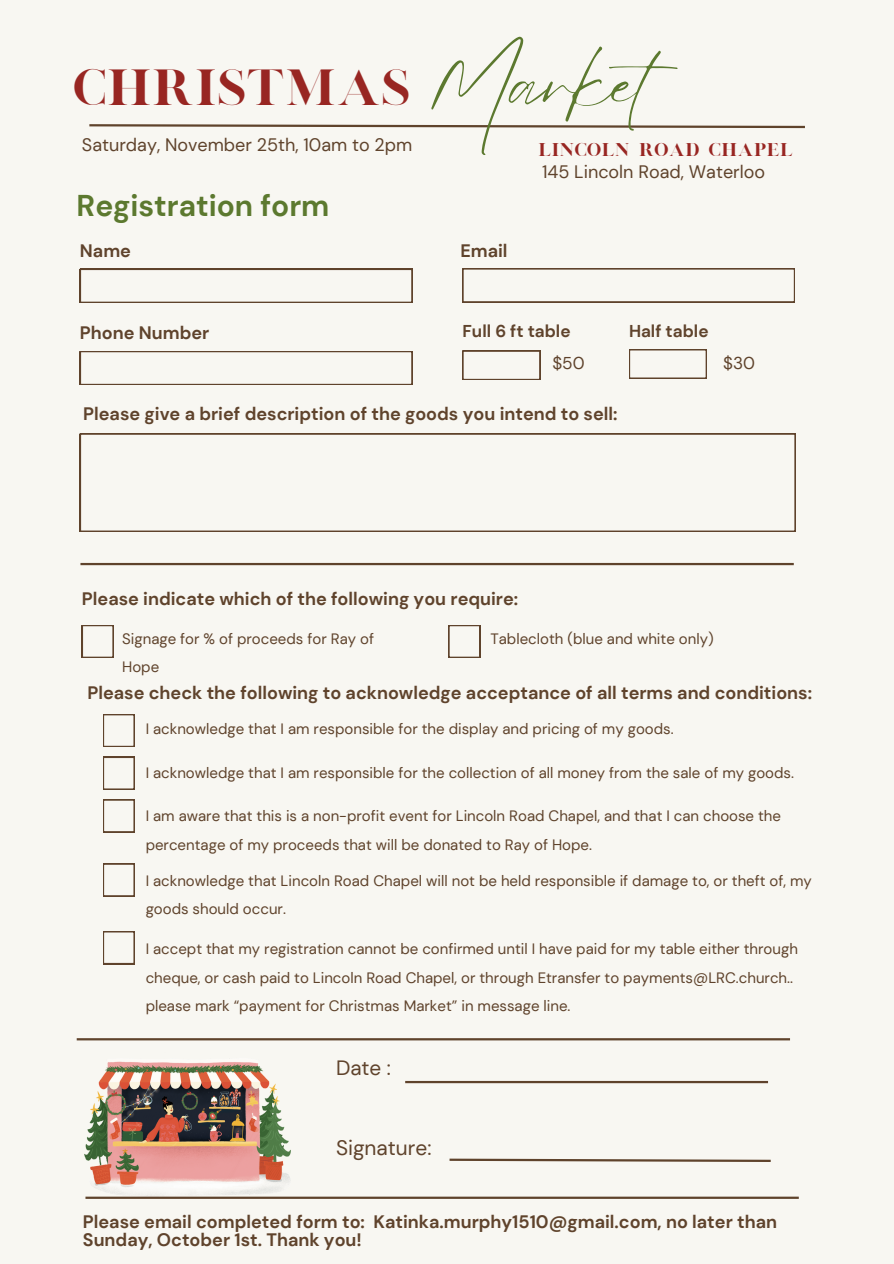
<style>
.page{position:relative;width:894px;height:1264px;background:#fff}
.page>*{position:absolute;margin:0;border:0;box-sizing:border-box;transform-origin:0 0}
.t1{font:71.25px "Eyesome Script";color:#5c792f}
.t2{font:41.25px "London";color:#982622}
.t3{font:700 30px "DM Sans";color:#5c792f}
.t4{font:20.85px "DM Sans";color:#5f432c}
.t5{font:20.7px "DM Sans";color:#5f432c}
.t6{font:700 18px/18px "DM Sans";color:#5f432c}
.t7{font:18px "DM Sans";color:#5f432c}
.t8{font:700 17.1px "DM Sans";color:#5f432c}
.t9{font:17.1px "DM Sans";color:#5f432c}
.t10{font:15px/28.2px "DM Sans";color:#5f432c}
.t11{font:15px "London";color:#982622}
</style>
<div class="page">
<div style="left:0;top:0;width:893px;height:1263px;background:#f8f7f2"></div>
<svg style="left:89px;top:124px;width:716px;height:5px"></svg>
<hr style="left:80px;top:563px;width:713px;height:2px;background:#5f432c">
<svg style="left:80px;top:269px;width:332px;height:34px"></svg>
<svg style="left:80px;top:433px;width:715px;height:98px"></svg>
<svg style="left:462px;top:268px;width:332px;height:34px"></svg>
<svg style="left:80px;top:351px;width:332px;height:34px"></svg>
<svg style="left:462px;top:351px;width:78px;height:29px"></svg>
<svg style="left:82px;top:625px;width:31px;height:32px"></svg>
<svg style="left:103px;top:714px;width:31px;height:33px"></svg>
<svg style="left:103px;top:757px;width:31px;height:32px"></svg>
<svg style="left:103px;top:799px;width:31px;height:33px"></svg>
<svg style="left:448px;top:625px;width:32px;height:32px"></svg>
<hr style="left:77px;top:1038px;width:712px;height:2px;background:#5f432c">
<svg style="left:103px;top:863px;width:31px;height:33px"></svg>
<img style="left:84px;top:1061px;width:206px;height:135px">
<svg style="left:629px;top:349px;width:77px;height:29px"></svg>
<hr style="left:85px;top:1196px;width:713px;height:2px;background:#5f432c">
<svg style="left:449px;top:1158px;width:322px;height:4px"></svg>
<hr style="left:405px;top:1080px;width:362px;height:3px;background:#5f432c">
<svg style="left:103px;top:931px;width:31px;height:33px"></svg>
<p class="t2" style="left:73px;top:59px;width:338px">CHRISTMAS</p>
<p class="t7" style="left:82px;top:133px;width:332px">Saturday, November 25th, 10am to 2pm</p>
<p class="t3" style="left:77px;top:187px;width:254px">Registration form</p>
<p class="t6" style="left:80px;top:241px;width:53px">Name</p>
<p class="t1" style="left:428px;top:36px;width:278px">Market</p>
<p class="t11" style="left:538px;top:140px;width:256px">LINCOLN ROAD CHAPEL</p>
<p class="t6" style="left:460px;top:241px;width:49px">Email</p>
<p class="t7" style="left:542px;top:160px;width:224px">145 Lincoln Road, Waterloo</p>
<p class="t6" style="left:80px;top:324px;width:131px">Phone Number</p>
<p class="t8" style="left:462px;top:320px;width:110px">Full 6 ft table</p>
<p class="t9" style="left:552px;top:352px;width:34px">$50</p>
<p class="t8" style="left:628px;top:320px;width:81px">Half table</p>
<p class="t6" style="left:83px;top:404px;width:535px">Please give a brief description of the goods you intend to sell:</p>
<p class="t9" style="left:723px;top:352px;width:33px">$30</p>
<p class="t6" style="left:82px;top:590px;width:437px">Please indicate which of the following you require:</p>
<p class="t10" style="left:122px;top:624px;width:253px">Signage for % of proceeds for Ray of<br>Hope</p>
<p class="t10" style="left:490px;top:624px;width:225px">Tablecloth (blue and white only)</p>
<p class="t6" style="left:87px;top:683px;width:726px">Please check the following to acknowledge acceptance of all terms and conditions:</p>
<p class="t10" style="left:146px;top:714px;width:529px">I acknowledge that I am responsible for the display and pricing of my goods.</p>
<p class="t10" style="left:146px;top:758px;width:649px">I acknowledge that I am responsible for the collection of all money from the sale of my goods.</p>
<p class="t10" style="left:146px;top:802px;width:636px">I am aware that this is a non-profit event for Lincoln Road Chapel, and that I can choose the percentage of my proceeds that will be donated to Ray of Hope.</p>
<p class="t10" style="left:146px;top:866px;width:667px">I acknowledge that Lincoln Road Chapel will not be held responsible if damage to, or theft of, my goods should occur.</p>
<p class="t10" style="left:146px;top:935px;width:653px">I accept that my registration cannot be confirmed until I have paid for my table either through cheque, or cash paid to Lincoln Road Chapel, or through Etransfer to payments@LRC.church.. please mark “payment for Christmas Market” in message line.</p>
<p class="t5" style="left:336px;top:1054px;width:56px">Date :</p>
<p class="t4" style="left:336px;top:1134px;width:97px">Signature:</p>
<p class="t6" style="left:83px;top:1212px;width:695px">Please email completed form to: Katinka.murphy1510@gmail.com, no later than<br>Sunday, October 1st. Thank you!</p>
</div>
